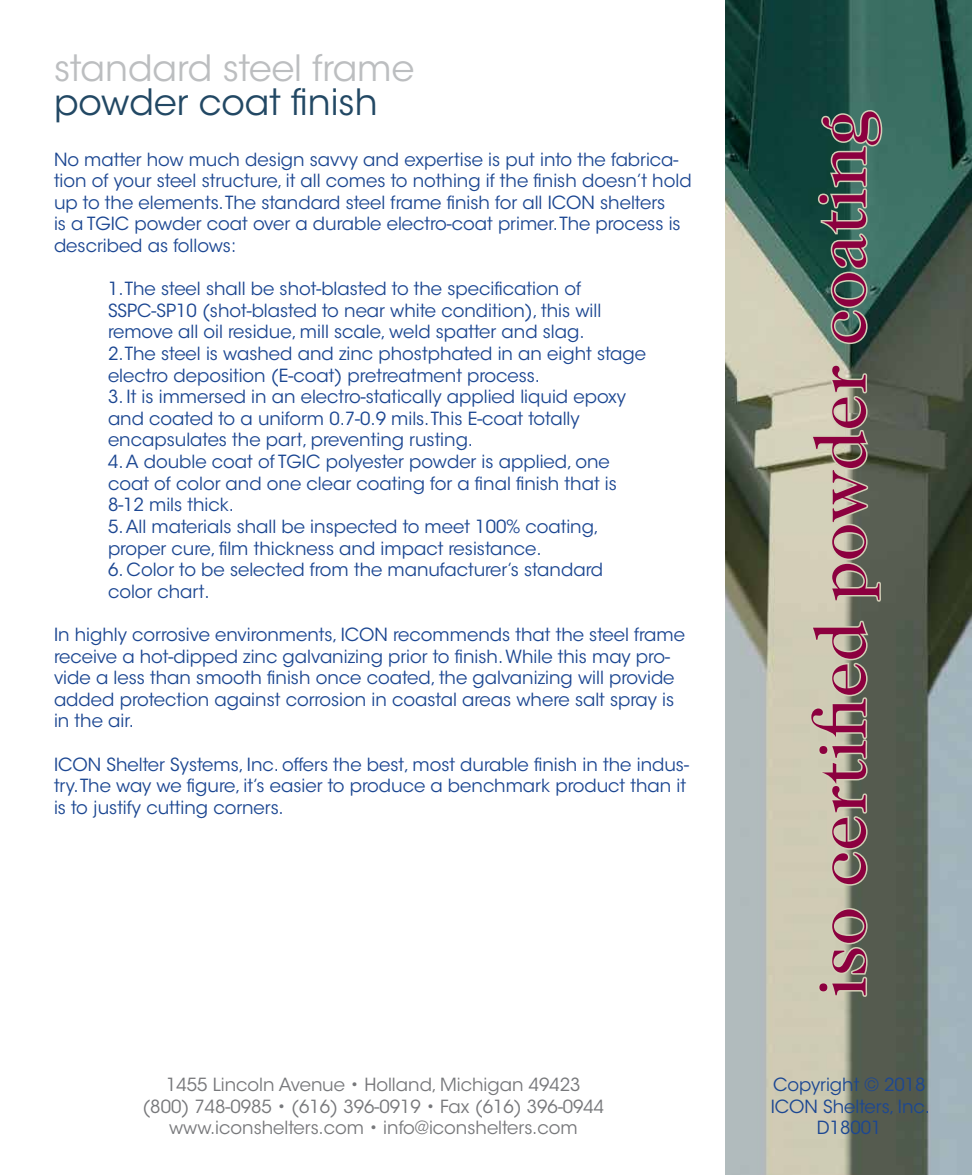
<style>
.page{position:relative;width:972px;height:1175px;background:#fff}
.page>*{position:absolute;margin:0;border:0;box-sizing:border-box;transform-origin:0 0}
.t1{font:72px "Caslon Two Twenty Four";color:#8c003f}
.t2{font:36px "ITC Avant Garde Std";color:#bcbec0}
.t3{font:36px "ITC Avant Garde Std";color:#224864}
.t4{font:18px/21.6px "ITC Avant Garde Std";color:#1c4792}
.t5{font:18px/21.6px "ITC Avant Garde Std";color:#77787b;text-align:center}
</style>
<div class="page">
<img style="left:725px;top:0;width:247px;height:1174px">
<svg style="left:816px;top:906px;width:53px;height:92px;background:#b2b29d"></svg>
<svg style="left:808px;top:619px;width:63px;height:268px;background:#b2b19c"></svg>
<svg style="left:809px;top:363px;width:73px;height:240px;background:#a6a592"></svg>
<svg style="left:816px;top:108px;width:68px;height:237px;background:#57796b"></svg>
<h2 class="t2" style="left:54px;top:46px;width:362px">standard steel frame</h2>
<h2 class="t3" style="left:54px;top:80px;width:325px">powder coat finish</h2>
<p class="t4" style="left:54px;top:148px;width:639px">No matter how much design savvy and expertise is put into the fabrica&shy;tion of your steel structure, it all comes to nothing if the finish doesn’t hold up to the elements. The standard steel frame finish for all ICON shelters<br>is a TGIC powder coat over a durable electro-coat primer. The process is described as follows:</p>
<p class="t4" style="left:108px;top:278px;width:495px">1. The steel shall be shot-blasted to the specification of<br>SSPC-SP10 (shot-blasted to near white condition), this will remove all oil residue, mill scale, weld spatter and slag.</p>
<p class="t4" style="left:108px;top:343px;width:540px">2. The steel is washed and zinc phostphated in an eight stage electro deposition (E-coat) pretreatment process.</p>
<p class="t4" style="left:108px;top:386px;width:520px">3. It is immersed in an electro-statically applied liquid epoxy and coated to a uniform 0.7-0.9 mils. This E-coat totally encapsulates the part, preventing rusting.</p>
<p class="t4" style="left:108px;top:451px;width:510px">4. A double coat of TGIC polyester powder is applied, one coat of color and one clear coating for a final finish that is<br>8-12 mils thick.</p>
<p class="t4" style="left:108px;top:516px;width:493px">5. All materials shall be inspected to meet 100% coating, proper cure, film thickness and impact resistance.</p>
<p class="t4" style="left:108px;top:559px;width:497px">6. Color to be selected from the manufacturer’s standard color chart.</p>
<p class="t4" style="left:54px;top:624px;width:633px">In highly corrosive environments, ICON recommends that the steel frame receive a hot-dipped zinc galvanizing prior to finish. While this may pro&shy;vide a less than smooth finish once coated, the galvanizing will provide added protection against corrosion in coastal areas where salt spray is in the air.</p>
<p class="t4" style="left:54px;top:753px;width:636px">ICON Shelter Systems, Inc. offers the best, most durable finish in the indus&shy;try. The way we figure, it’s easier to produce a benchmark product than it is to justify cutting corners.</p>
<h1 class="t1" style="left:799px;top:997px;width:887px;rotate:-90deg">iso certified powder coating</h1>
<p class="t5" style="left:142px;top:1074px;width:464px">1455 Lincoln Avenue • Holland, Michigan 49423 (800) 748-0985 • (616) 396-0919 • Fax (616) 396-0944 www.iconshelters.com • info@iconshelters.com</p>
<p class="t4" style="left:771px;top:1074px;width:161px;text-align:center">Copyright © 2018<br>ICON Shelters, Inc.<br>D18001</p>
</div>
